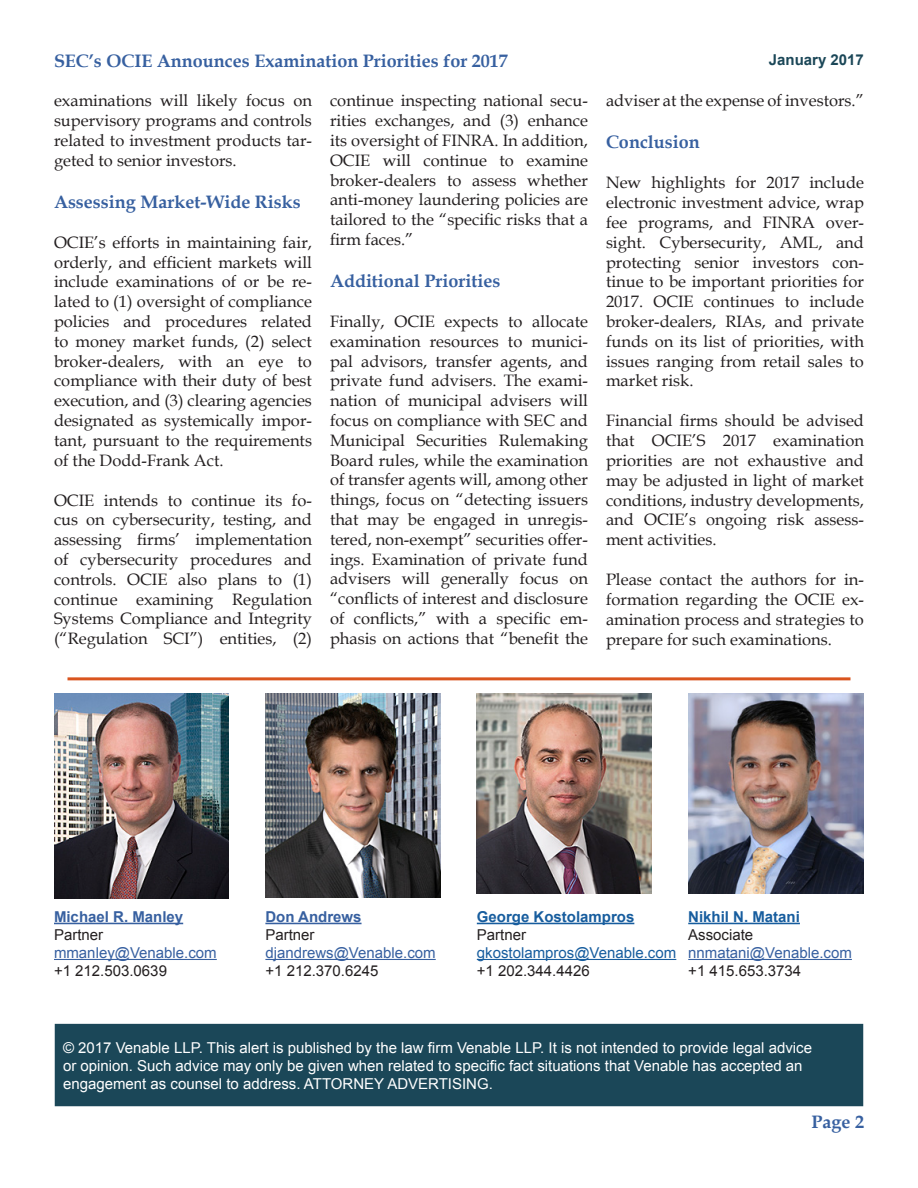
<style>
.page{position:relative;width:918px;height:1188px;background:#fff}
.page>*{position:absolute;margin:0;border:0;box-sizing:border-box;transform-origin:0 0}
.t1{font:700 18px "Book Antiqua";color:#3760a0}
.Body_Text{font:16.5px/19.8px "Book Antiqua";color:#231f20;text-align:justify}
.Footnotes{font:15px/18px "Arial";color:#fff}
.t2{font:15px/18px "Arial";color:#3760a0}
.t3{font:15px "Arial";color:#231f20}
.t4{font:700 15px "Arial";color:#175d9e}
.t5{font:700 15px "Arial";color:#3760a0}
.t6{font:15px "Arial";color:#175d9e}
.Page_Numbers{font:700 15px "Arial";color:#1b4758}
.s1{color:#231f20}
</style>
<div class="page">
<div style="left:56px;top:1025px;width:806px;height:81px;background:#1b4758"></div>
<div style="left:55px;top:1024px;width:808px;height:82px;border:2px solid #1b4758"></div>
<hr style="left:68px;top:677px;width:782px;height:3px;background:#d9541e">
<hr style="left:54px;top:923px;width:129px;height:1px;background:#3760a0">
<hr style="left:54px;top:959px;width:163px;height:1px;background:#3760a0">
<hr style="left:265px;top:923px;width:97px;height:1px;background:#3760a0">
<hr style="left:265px;top:959px;width:171px;height:1px;background:#3760a0">
<img style="left:54px;top:693px;width:175px;height:206px">
<img style="left:265px;top:693px;width:175px;height:205px">
<hr style="left:477px;top:923px;width:157px;height:1px;background:#175d9e">
<hr style="left:477px;top:959px;width:199px;height:1px;background:#175d9e">
<img style="left:477px;top:693px;width:175px;height:201px">
<hr style="left:688px;top:923px;width:112px;height:1px;background:#175d9e">
<hr style="left:688px;top:959px;width:164px;height:1px;background:#3760a0">
<img style="left:688px;top:693px;width:175px;height:201px">
<p class="t1" style="left:54px;top:49px;width:455px">SEC’s OCIE Announces Examination Priorities for 2017</p>
<p class="Body_Text" style="left:54px;top:91px;width:260px">examinations will likely focus on supervisory programs and controls related to investment products tar&shy;geted to senior investors.</p>
<p class="t1" style="left:54px;top:189px;width:248px">Assessing Market-Wide Risks</p>
<p class="Body_Text" style="left:54px;top:232px;width:260px">OCIE’s efforts in maintaining fair, orderly, and efficient markets will include examinations of or be re&shy;lated to (1) oversight of compliance policies and procedures related to money market funds, (2) select broker-dealers, with an eye to compliance with their duty of best execution, and (3) clearing agencies designated as systemically impor&shy;tant, pursuant to the requirements of the Dodd-Frank Act.</p>
<p class="Body_Text" style="left:54px;top:490px;width:260px">OCIE intends to continue its fo&shy;cus on cybersecurity, testing, and assessing firms’ implementation of cybersecurity procedures and controls. OCIE also plans to (1) continue examining Regulation Systems Compliance and Integrity (“Regulation SCI”) entities, (2)</p>
<p class="Body_Text" style="left:330px;top:91px;width:260px">continue inspecting national secu&shy;rities exchanges, and (3) enhance its oversight of FINRA. In addition, OCIE will continue to examine broker-dealers to assess whether anti-money laundering policies are tailored to the “specific risks that a firm faces.”</p>
<p class="t1" style="left:330px;top:269px;width:172px">Additional Priorities</p>
<p class="Body_Text" style="left:330px;top:311px;width:260px">Finally, OCIE expects to allocate examination resources to munici&shy;pal advisors, transfer agents, and private fund advisers. The exami&shy;nation of municipal advisers will focus on compliance with SEC and Municipal Securities Rulemaking Board rules, while the examination of transfer agents will, among other things, focus on “detecting issuers that may be engaged in unregis&shy;tered, non-exempt” securities offer&shy;ings. Examination of private fund advisers will generally focus on “conflicts of interest and disclosure of conflicts,” with a specific em&shy;phasis on actions that “benefit the</p>
<p class="Page_Numbers" style="left:769px;top:50px;width:97px">January 2017</p>
<p class="Body_Text" style="left:606px;top:91px;width:260px">adviser at the expense of investors.”</p>
<p class="t1" style="left:606px;top:130px;width:95px">Conclusion</p>
<p class="Body_Text" style="left:606px;top:173px;width:260px">New highlights for 2017 include electronic investment advice, wrap fee programs, and FINRA over&shy;sight. Cybersecurity, AML, and protecting senior investors con&shy;tinue to be important priorities for 2017. OCIE continues to include broker-dealers, RIAs, and private funds on its list of priorities, with issues ranging from retail sales to market risk.</p>
<p class="Body_Text" style="left:606px;top:411px;width:260px">Financial firms should be advised that OCIE’S 2017 examination priorities are not exhaustive and may be adjusted in light of market conditions, industry developments, and OCIE’s ongoing risk assess&shy;ment activities.</p>
<p class="Body_Text" style="left:606px;top:569px;width:259px">Please contact the authors for in&shy;formation regarding the OCIE ex&shy;amination process and strategies to prepare for such examinations.</p>
<p class="t5" style="left:54px;top:907px;width:131px">Michael R. Manley</p>
<p class="t3" style="left:54px;top:925px;width:51px">Partner</p>
<p class="t2" style="left:54px;top:944px;width:164px">mmanley@Venable.com <span class="s1">+1 212.503.0639</span></p>
<p class="t5" style="left:265px;top:907px;width:98px">Don Andrews</p>
<p class="t3" style="left:265px;top:925px;width:51px">Partner</p>
<p class="t2" style="left:265px;top:944px;width:172px">djandrews@Venable.com</p>
<p class="t3" style="left:265px;top:961px;width:115px">+1 212.370.6245</p>
<p class="t4" style="left:477px;top:907px;width:159px">George Kostolampros</p>
<p class="t3" style="left:477px;top:925px;width:51px">Partner</p>
<p class="t6" style="left:477px;top:943px;width:201px">gkostolampros@Venable.com</p>
<p class="t3" style="left:477px;top:961px;width:115px">+1 202.344.4426</p>
<p class="t4" style="left:688px;top:907px;width:113px">Nikhil N. Matani</p>
<p class="t3" style="left:688px;top:925px;width:67px">Associate</p>
<p class="t2" style="left:688px;top:944px;width:165px">nnmatani@Venable.com</p>
<p class="t3" style="left:688px;top:961px;width:115px">+1 415.653.3734</p>
<p class="Footnotes" style="left:63px;top:1038px;width:751px">© 2017 Venable LLP. This alert is published by the law firm Venable LLP. It is not intended to provide legal advice or opinion. Such advice may only be given when related to specific fact situations that Venable has accepted an engagement as counsel to address. ATTORNEY ADVERTISING.</p>
<p class="t1" style="left:811px;top:1109px;width:54px">Page 2</p>
</div>
